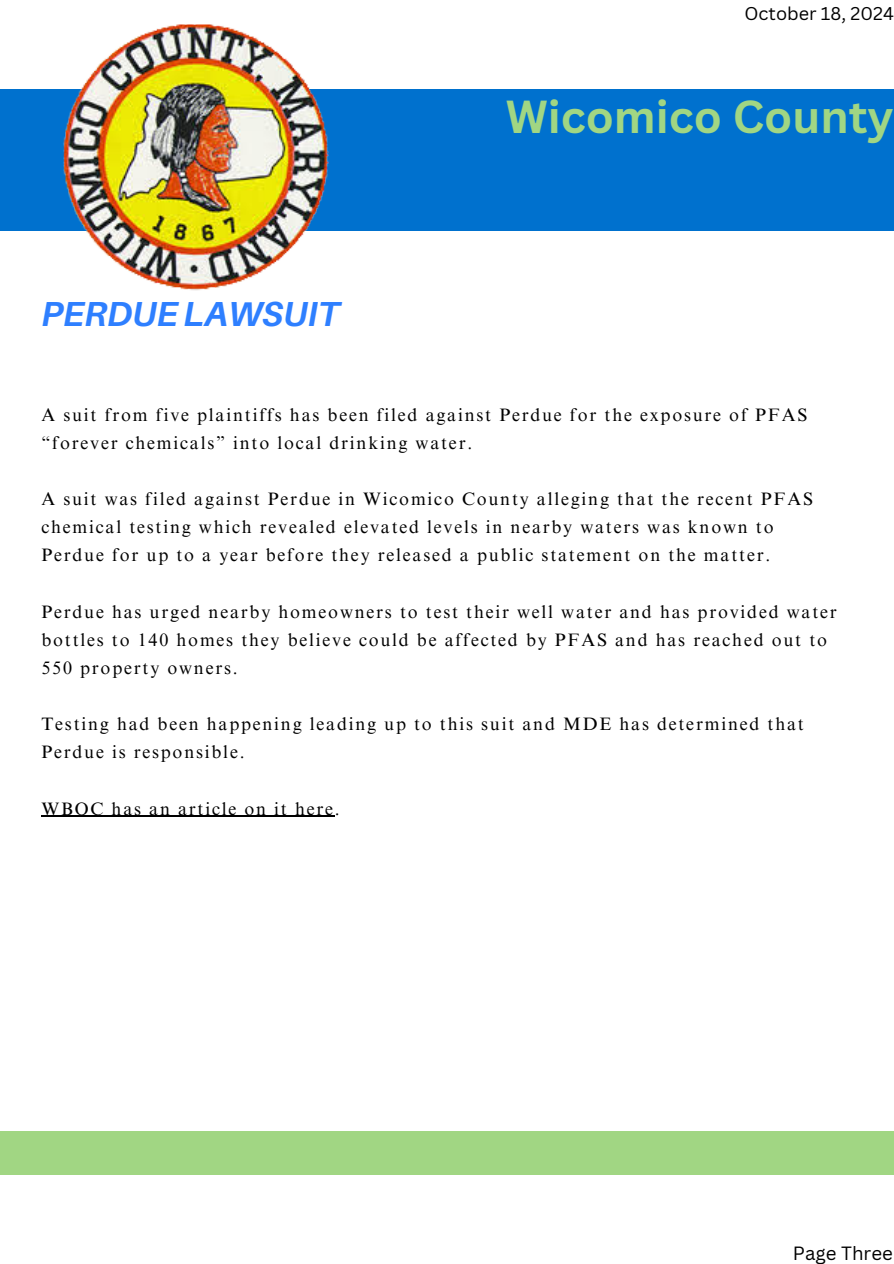
<style>
.page{position:relative;width:894px;height:1264px;background:#fff}
.page>*{position:absolute;margin:0;border:0;box-sizing:border-box;transform-origin:0 0}
.t1{font:700 45px "Canva Sans";color:#a1d683}
.t2{font:italic 700 34.8px "Aileron";color:#2e7fff}
.t3{font:18.75px "Canva Sans";color:#000}
.t4{font:18px/28.2px "Times NRMT Pro";letter-spacing:.1em;color:#000}
.t5{font:18px "Canva Sans";color:#000}
</style>
<div class="page">
<div style="left:0;top:1130px;width:893px;height:44px;background:#a1d683"></div>
<div style="left:0;top:89px;width:893px;height:141px;background:#0071ce"></div>
<img style="left:62px;top:24px;width:268px;height:267px">
<hr style="left:41px;top:815px;width:294px;height:1px;background:#000">
<h2 class="t5" style="left:744px;top:1px;width:151px">October 18, 2024</h2>
<p class="t2" style="left:41px;top:292px;width:299px">PERDUE LAWSUIT</p>
<p class="t1" style="left:505px;top:85px;width:389px">Wicomico County</p>
<p class="t4" style="left:41px;top:402px;width:767px">A suit from five plaintiffs has been filed against Perdue for the exposure of PFAS “forever chemicals” into local drinking water.</p>
<p class="t4" style="left:41px;top:487px;width:772px">A suit was filed against Perdue in Wicomico County alleging that the recent PFAS chemical testing which revealed elevated levels in nearby waters was known to<br>Perdue for up to a year before they released a public statement on the matter.</p>
<p class="t4" style="left:41px;top:599px;width:796px">Perdue has urged nearby homeowners to test their well water and has provided water bottles to 140 homes they believe could be affected by PFAS and has reached out to<br>550 property owners.</p>
<p class="t4" style="left:41px;top:712px;width:763px">Testing had been happening leading up to this suit and MDE has determined that<br>Perdue is responsible.</p>
<p class="t4" style="left:41px;top:796px;width:300px">WBOC has an article on it here.</p>
<h1 class="t3" style="left:792px;top:1239px;width:101px">Page Three</h1>
</div>
